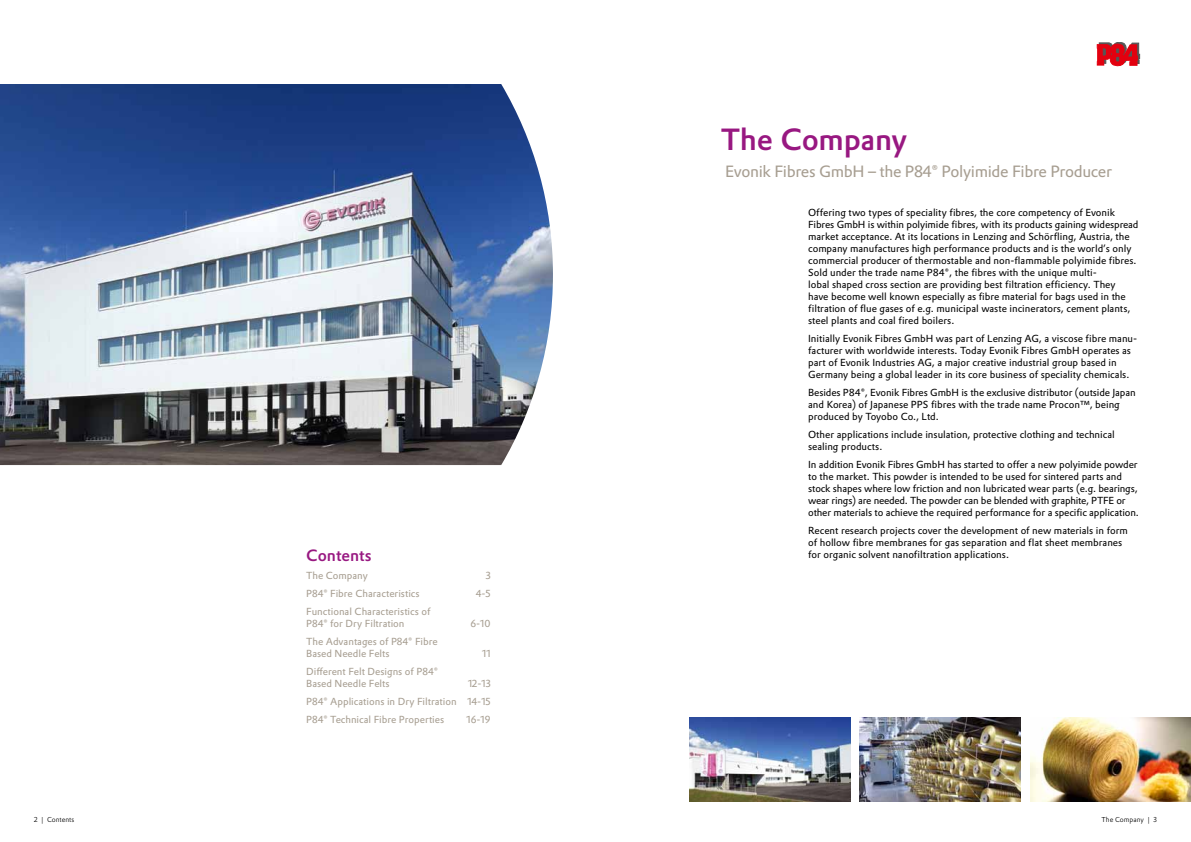
<style>
.page{position:relative;width:1191px;height:842px;background:#fff}
.page>*{position:absolute;margin:0;border:0;box-sizing:border-box;transform-origin:0 0}
.t1{font:500 30px "Evonik Prokyon";color:#981881}
.t2{font:16px "Evonik Prokyon";letter-spacing:-.02em;color:#a79e91}
.t3{font:500 16px "Evonik Prokyon";color:#981881}
.t4{font:10px/12px "Evonik Prokyon";color:#000}
.t5{font:10px/12px "Evonik Prokyon";color:#a79e91}
.t6{font:300 7px "Evonik Prokyon";color:#000}
</style>
<div class="page">
<img style="left:0;top:84px;width:553px;height:381px">
<svg style="left:1097px;top:42px;width:42px;height:24px"></svg>
<img style="left:859px;top:717px;width:161px;height:84px">
<img style="left:689px;top:717px;width:161px;height:84px">
<img style="left:1031px;top:717px;width:160px;height:84px">
<h2 class="t3" style="left:306px;top:543px;width:67px">Contents</h2>
<p class="t5" style="left:306px;top:569px;width:63px">The Company</p>
<p class="t5" style="left:485px;top:569px;width:6px">3</p>
<p class="t5" style="left:306px;top:587px;width:115px">P84® Fibre Characteristics</p>
<p class="t5" style="left:476px;top:587px;width:16px">4-5</p>
<p class="t5" style="left:306px;top:605px;width:126px">Functional Characteristics of<br>P84® for Dry Filtration</p>
<p class="t5" style="left:470px;top:617px;width:22px">6-10</p>
<p class="t5" style="left:306px;top:635px;width:133px">The Advantages of P84® Fibre<br>Based Needle Felts</p>
<p class="t5" style="left:482px;top:647px;width:10px">11</p>
<p class="t5" style="left:306px;top:665px;width:133px">Different Felt Designs of P84®<br>Based Needle Felts</p>
<p class="t5" style="left:306px;top:674px;width:186px;line-height:18px;text-align:justify;text-indent:162px">12-13<br>P84® Applications in Dry Filtration 14-15<br>P84® Technical Fibre Properties</p>
<p class="t5" style="left:466px;top:713px;width:25px">16-19</p>
<h1 class="t1" style="left:720px;top:116px;width:188px">The Company</h1>
<h2 class="t2" style="left:725px;top:159px;width:388px">Evonik Fibres GmbH – the P84® Polyimide Fibre Producer</h2>
<p class="t4" style="left:808px;top:206px;width:332px">Offering two types of speciality fibres, the core competency of Evonik Fibres GmbH is within polyimide fibres, with its products gaining widespread market acceptance. At its locations in Lenzing and Schörfling, Austria, the company manufactures high performance products and is the world’s only commercial producer of thermostable and non-flammable polyimide fibres.<br>Sold under the trade name P84®, the fibres with the unique multi-<br>lobal shaped cross section are providing best filtration efficiency. They<br>have become well known especially as fibre material for bags used in the filtration of flue gases of e.g. municipal waste incinerators, cement plants, steel plants and coal fired boilers.</p>
<p class="t4" style="left:808px;top:332px;width:330px">Initially Evonik Fibres GmbH was part of Lenzing AG, a viscose fibre manu&shy;facturer with worldwide interests. Today Evonik Fibres GmbH operates as part of Evonik Industries AG, a major creative industrial group based in Germany being a global leader in its core business of speciality chemicals.</p>
<p class="t4" style="left:808px;top:386px;width:329px">Besides P84®, Evonik Fibres GmbH is the exclusive distributor (outside Japan and Korea) of Japanese PPS fibres with the trade name Procon™, being produced by Toyobo Co., Ltd.</p>
<p class="t4" style="left:808px;top:428px;width:308px">Other applications include insulation, protective clothing and technical sealing products.</p>
<p class="t4" style="left:808px;top:458px;width:332px">In addition Evonik Fibres GmbH has started to offer a new polyimide powder to the market. This powder is intended to be used for sintered parts and stock shapes where low friction and non lubricated wear parts (e.g. bearings, wear rings) are needed. The powder can be blended with graphite, PTFE or other materials to achieve the required performance for a specific application.</p>
<p class="t4" style="left:808px;top:524px;width:321px">Recent research projects cover the development of new materials in form of hollow fibre membranes for gas separation and flat sheet membranes for organic solvent nanofiltration applications.</p>
<p class="t6" style="left:34px;top:814px;width:42px">2 | Contents</p>
<p class="t6" style="left:1101px;top:814px;width:57px">The Company | 3</p>
</div>
